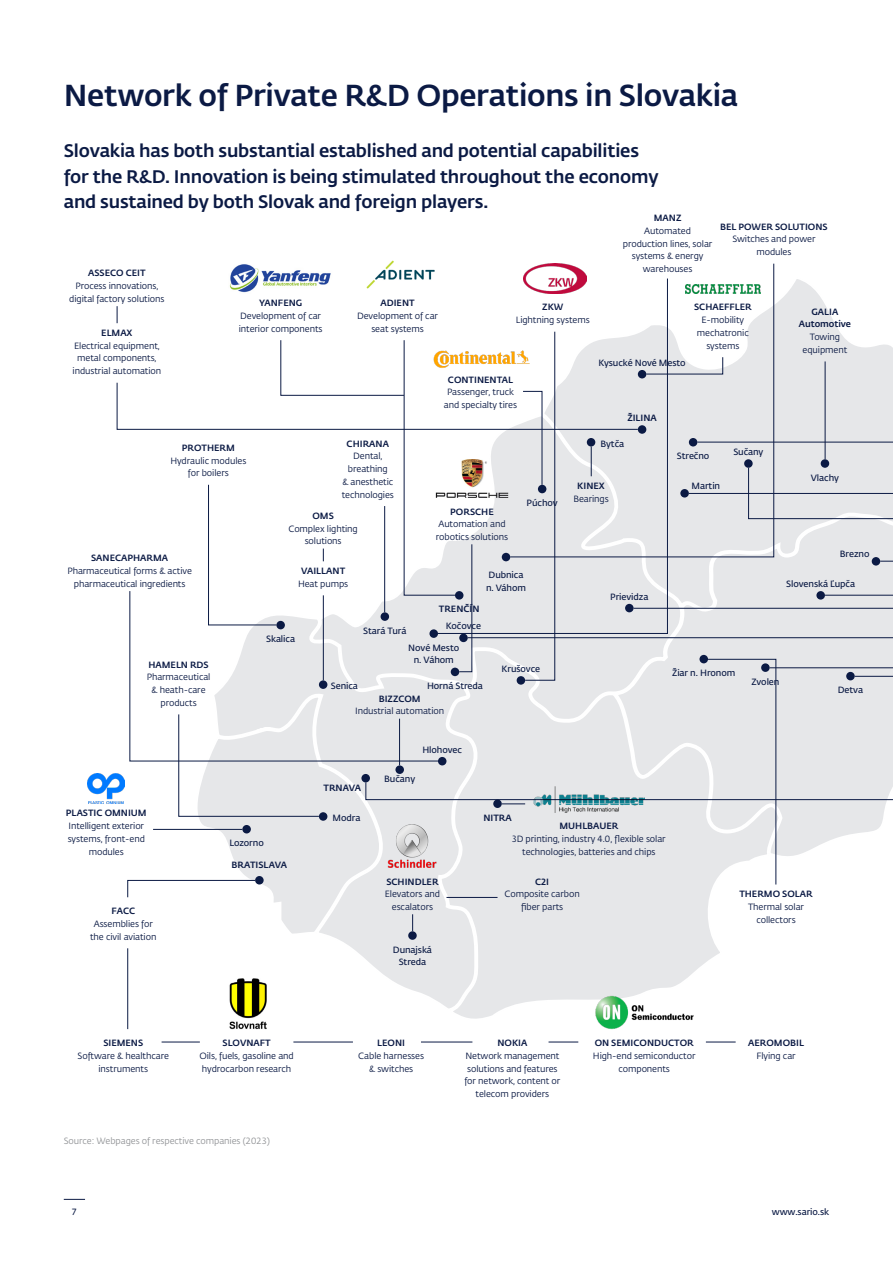
<style>
.page{position:relative;width:893px;height:1263px;background:#fff}
.page>*{position:absolute;margin:0;border:0;box-sizing:border-box;transform-origin:0 0}
.t1{font:500 30px "Fedra Sans Pro";letter-spacing:-.01em;color:#0b1a44}
.t2{font:500 18px "Fedra Sans Pro";letter-spacing:-.01em;color:#0b1a44}
.t3{font:9px/12.8px "Fedra Sans Pro";letter-spacing:-.01em;color:#0b1a44;text-align:center}
.t4{font:500 9px "Fedra Sans Pro";color:#0b1a44}
.t5{font:600 9px "Fedra Sans Pro";letter-spacing:-.01em;color:#0b1a44}
.t6{font:9px "Fedra Sans Pro";letter-spacing:-.01em;color:#939598}
</style>
<div class="page">
<svg style="left:64px;top:1199px;width:21px;height:1px"></svg>
<svg style="left:454px;top:897px;width:266px;height:122px"></svg>
<svg style="left:332px;top:897px;width:146px;height:115px"></svg>
<svg style="left:274px;top:897px;width:113px;height:39px;background:#e9eaec"></svg>
<div style="left:408px;top:931px;width:9px;height:9px;background:#0b1a44;border-radius:50%"></div>
<hr style="left:127px;top:948px;width:1px;height:81px;background:#0b1a44">
<hr style="left:162px;top:1042px;width:38px;height:1px;background:#0b1a44">
<hr style="left:293px;top:1042px;width:60px;height:1px;background:#0b1a44">
<hr style="left:421px;top:1042px;width:51px;height:1px;background:#0b1a44">
<svg style="left:549px;top:1042px;width:29px;height:1px"></svg>
<hr style="left:706px;top:1042px;width:30px;height:1px;background:#0b1a44">
<hr style="left:446px;top:897px;width:51px;height:1px;background:#0b1a44">
<img style="left:594px;top:995px;width:103px;height:34px">
<svg style="left:412px;top:914px;width:1px;height:17px"></svg>
<img style="left:229px;top:978px;width:38px;height:51px">
<img style="left:88px;top:774px;width:29px;height:30px">
<svg style="left:117px;top:260px;width:776px;height:637px"></svg>
<div style="left:395px;top:765px;width:9px;height:9px;background:#0b1a44;border-radius:50%"></div>
<hr style="left:399px;top:719px;width:1px;height:46px;background:#0b1a44">
<p class="t1" style="left:64px;top:73px;width:676px">Network of Private R&amp;D Operations in Slovakia</p>
<p class="t2" style="left:64px;top:137px;width:577px">Slovakia has both substantial established and potential capabilities</p>
<p class="t2" style="left:64px;top:163px;width:596px">for the R&amp;D. Innovation is being stimulated throughout the economy</p>
<p class="t2" style="left:64px;top:188px;width:426px">and sustained by both Slovak and foreign players.</p>
<p class="t4" style="left:88px;top:266px;width:59px">ASSECO CEIT</p>
<p class="t3" style="left:69px;top:279px;width:97px">Process innovations, digital factory solutions</p>
<p class="t4" style="left:101px;top:326px;width:33px">ELMAX</p>
<p class="t3" style="left:73px;top:339px;width:90px">Electrical equipment, metal components, industrial automation</p>
<p class="t4" style="left:259px;top:296px;width:45px">YANFENG</p>
<p class="t3" style="left:239px;top:309px;width:85px;text-align:left">Development of car interior components</p>
<p class="t4" style="left:654px;top:211px;width:29px">MANZ</p>
<p class="t3" style="left:623px;top:224px;width:91px">Automated production lines, solar systems &amp; energy warehouses</p>
<p class="t4" style="left:720px;top:220px;width:109px">BEL POWER SOLUTIONS</p>
<p class="t3" style="left:732px;top:233px;width:85px">Switches and power modules</p>
<p class="t4" style="left:380px;top:296px;width:36px">ADIENT</p>
<p class="t3" style="left:357px;top:309px;width:82px">Development of car seat systems</p>
<p class="t4" style="left:542px;top:300px;width:23px">ZKW</p>
<p class="t3" style="left:516px;top:313px;width:75px">Lightning systems</p>
<p class="t4" style="left:448px;top:373px;width:67px">CONTINENTAL</p>
<p class="t3" style="left:447px;top:386px;width:68px">Passenger, truck</p>
<p class="t3" style="left:444px;top:398px;width:75px">and specialty tires</p>
<p class="t5" style="left:598px;top:356px;width:89px">Kysucké Nové Mesto</p>
<p class="t4" style="left:694px;top:300px;width:59px">SCHAEFFLER</p>
<p class="t3" style="left:697px;top:313px;width:53px">E-mobility mechatronic systems</p>
<p class="t4" style="left:627px;top:411px;width:31px">ŽILINA</p>
<p class="t4" style="left:811px;top:305px;width:28px">GALIA</p>
<p class="t4" style="left:799px;top:317px;width:53px">Automotive</p>
<p class="t3" style="left:803px;top:330px;width:46px">Towing equipment</p>
<p class="t4" style="left:182px;top:441px;width:55px">PROTHERM</p>
<p class="t3" style="left:170px;top:454px;width:78px">Hydraulic modules</p>
<p class="t3" style="left:188px;top:466px;width:42px">for boilers</p>
<p class="t4" style="left:91px;top:551px;width:79px">SANECAPHARMA</p>
<p class="t3" style="left:67px;top:564px;width:126px">Pharmaceutical forms &amp; active pharmaceutical ingredients</p>
<p class="t4" style="left:347px;top:436px;width:44px">CHIRANA</p>
<p class="t3" style="left:342px;top:449px;width:54px">Dental, breathing<br>&amp; anesthetic technologies</p>
<p class="t4" style="left:312px;top:509px;width:23px">OMS</p>
<p class="t3" style="left:288px;top:522px;width:71px">Complex lighting</p>
<p class="t3" style="left:305px;top:534px;width:38px">solutions</p>
<p class="t4" style="left:301px;top:564px;width:46px">VAILLANT</p>
<p class="t3" style="left:298px;top:577px;width:52px">Heat pumps</p>
<p class="t4" style="left:450px;top:504px;width:45px">PORSCHE</p>
<p class="t3" style="left:436px;top:517px;width:74px;text-align:left">Automation and robotics solutions</p>
<p class="t5" style="left:527px;top:496px;width:33px">Púchov</p>
<p class="t5" style="left:489px;top:569px;width:36px">Dubnica</p>
<p class="t5" style="left:486px;top:581px;width:42px">n. Váhom</p>
<p class="t5" style="left:600px;top:437px;width:25px">Bytča</p>
<p class="t4" style="left:577px;top:479px;width:29px">KINEX</p>
<p class="t3" style="left:573px;top:492px;width:37px">Bearings</p>
<p class="t5" style="left:610px;top:590px;width:40px">Prievidza</p>
<p class="t5" style="left:677px;top:450px;width:34px">Strečno</p>
<p class="t5" style="left:692px;top:479px;width:30px">Martin</p>
<p class="t5" style="left:733px;top:445px;width:32px">Sučany</p>
<p class="t5" style="left:811px;top:471px;width:30px">Vlachy</p>
<p class="t5" style="left:840px;top:547px;width:31px">Brezno</p>
<p class="t5" style="left:786px;top:577px;width:70px">Slovenská Ľupča</p>
<p class="t4" style="left:439px;top:602px;width:42px">TRENČÍN</p>
<p class="t4" style="left:148px;top:658px;width:62px">HAMELN RDS</p>
<p class="t3" style="left:147px;top:671px;width:65px">Pharmaceutical</p>
<p class="t3" style="left:152px;top:683px;width:56px">&amp; heath-care</p>
<p class="t3" style="left:160px;top:696px;width:38px">products</p>
<p class="t5" style="left:266px;top:632px;width:30px">Skalica</p>
<p class="t5" style="left:363px;top:624px;width:45px">Stará Turá</p>
<p class="t5" style="left:446px;top:620px;width:37px">Kočovce</p>
<p class="t5" style="left:331px;top:679px;width:29px">Senica</p>
<p class="t5" style="left:408px;top:641px;width:52px">Nové Mesto</p>
<p class="t5" style="left:414px;top:654px;width:42px">n. Váhom</p>
<p class="t5" style="left:427px;top:679px;width:57px">Horná Streda</p>
<p class="t4" style="left:379px;top:692px;width:44px">BIZZCOM</p>
<p class="t3" style="left:355px;top:705px;width:91px">Industrial automation</p>
<p class="t5" style="left:502px;top:662px;width:40px">Krušovce</p>
<p class="t5" style="left:672px;top:666px;width:65px">Žiar n. Hronom</p>
<p class="t5" style="left:751px;top:675px;width:30px">Zvolen</p>
<p class="t5" style="left:838px;top:683px;width:27px">Detva</p>
<p class="t5" style="left:422px;top:743px;width:41px">Hlohovec</p>
<p class="t4" style="left:323px;top:781px;width:39px">TRNAVA</p>
<p class="t5" style="left:384px;top:773px;width:32px">Bučany</p>
<p class="t4" style="left:66px;top:806px;width:82px">PLASTIC OMNIUM</p>
<p class="t3" style="left:68px;top:819px;width:79px">Intelligent exterior systems, front-end modules</p>
<p class="t4" style="left:111px;top:904px;width:25px">FACC</p>
<p class="t3" style="left:94px;top:917px;width:61px">Assemblies for</p>
<p class="t3" style="left:90px;top:930px;width:68px">the civil aviation</p>
<p class="t5" style="left:229px;top:836px;width:36px">Lozorno</p>
<p class="t4" style="left:232px;top:857px;width:57px">BRATISLAVA</p>
<p class="t4" style="left:103px;top:1036px;width:41px">SIEMENS</p>
<p class="t3" style="left:78px;top:1049px;width:93px">Software &amp; healthcare</p>
<p class="t3" style="left:99px;top:1062px;width:51px">instruments</p>
<p class="t4" style="left:223px;top:1036px;width:50px">SLOVNAFT</p>
<p class="t3" style="left:199px;top:1049px;width:96px;text-align:left">Oils, fuels, gasoline and hydrocarbon research</p>
<p class="t6" style="left:64px;top:1134px;width:208px">Source: Webpages of respective companies (2023)</p>
<p class="t5" style="left:333px;top:811px;width:29px">Modra</p>
<p class="t4" style="left:386px;top:874px;width:54px">SCHINDLER</p>
<p class="t3" style="left:385px;top:887px;width:57px">Elevators and</p>
<p class="t3" style="left:392px;top:900px;width:43px">escalators</p>
<p class="t5" style="left:393px;top:943px;width:41px">Dunajská</p>
<p class="t5" style="left:399px;top:955px;width:29px">Streda</p>
<p class="t4" style="left:483px;top:811px;width:30px">NITRA</p>
<p class="t4" style="left:559px;top:819px;width:60px">MUHLBAUER</p>
<p class="t3" style="left:512px;top:832px;width:155px">3D printing, industry 4.0, flexible solar technologies, batteries and chips</p>
<p class="t4" style="left:535px;top:874px;width:15px">C2I</p>
<p class="t3" style="left:505px;top:887px;width:77px">Composite carbon fiber parts</p>
<p class="t4" style="left:377px;top:1036px;width:29px">LEONI</p>
<p class="t3" style="left:358px;top:1049px;width:67px">Cable harnesses</p>
<p class="t3" style="left:369px;top:1062px;width:46px">&amp; switches</p>
<p class="t4" style="left:497px;top:1036px;width:31px">NOKIA</p>
<p class="t3" style="left:464px;top:1049px;width:97px">Network management solutions and features for network, content or telecom providers</p>
<p class="t4" style="left:595px;top:1036px;width:101px">ON SEMICONDUCTOR</p>
<p class="t3" style="left:593px;top:1049px;width:104px">High-end semiconductor components</p>
<p class="t4" style="left:739px;top:887px;width:75px">THERMO SOLAR</p>
<p class="t3" style="left:748px;top:900px;width:58px">Thermal solar</p>
<p class="t3" style="left:756px;top:913px;width:41px">collectors</p>
<p class="t4" style="left:748px;top:1036px;width:57px">AEROMOBIL</p>
<p class="t3" style="left:756px;top:1049px;width:41px">Flying car</p>
<p class="t5" style="left:72px;top:1205px;width:6px">7</p>
<p class="t5" style="left:772px;top:1205px;width:59px">www.sario.sk</p>
</div>
